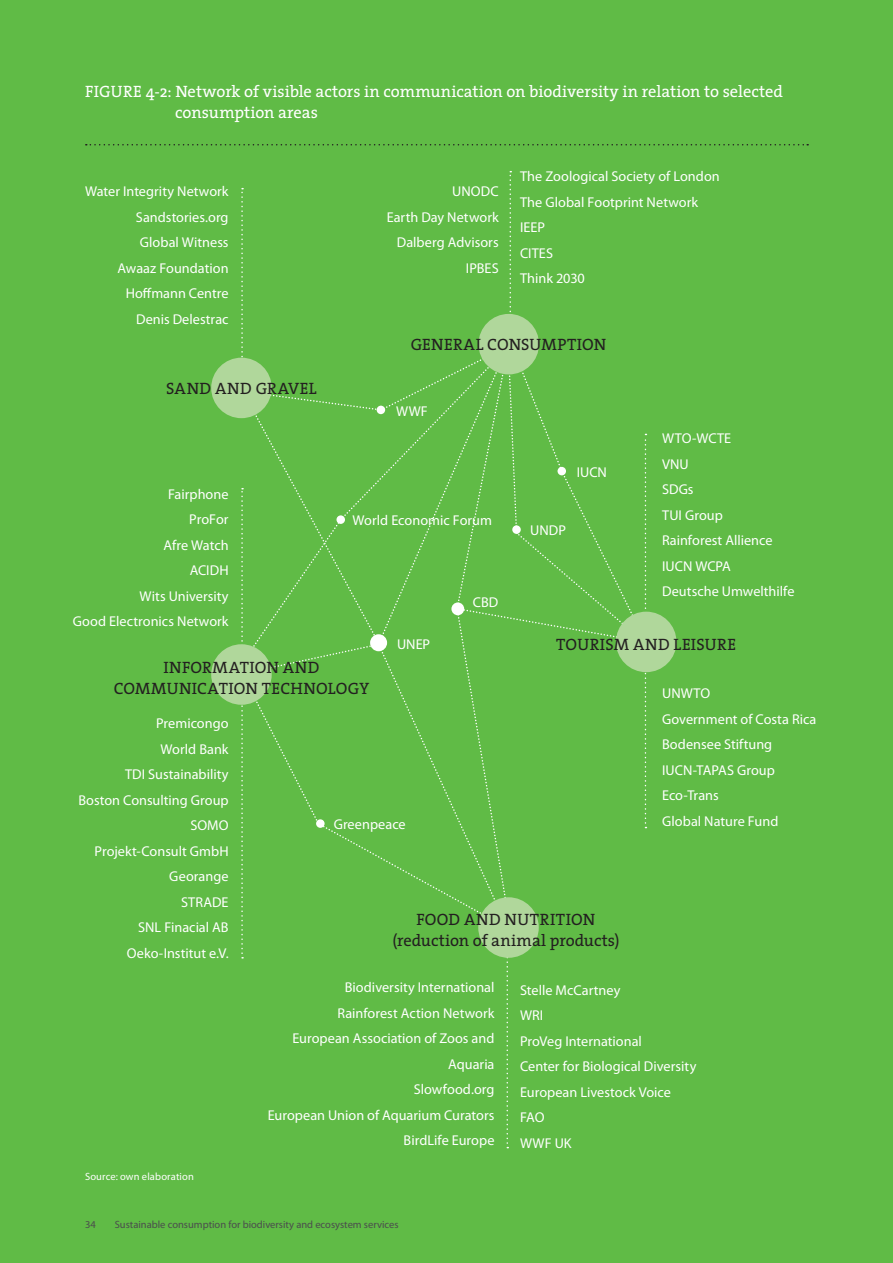
<style>
.page{position:relative;width:893px;height:1263px;background:#60bb46}
.page>*{position:absolute;margin:0;border:0;box-sizing:border-box;transform-origin:0 0}
.t1{font:16.5px "The Serif";letter-spacing:.015em;color:#231f20}
.t2{font:16.5px/21px "The Serif";letter-spacing:-.005em;color:#fff}
.t3{font:14.25px/25.5px "Myriad Pro";color:#fff;text-align:right}
.t4{font:10.5px "Myriad Pro";color:#4b4c4d}
.t5{font:10.5px "Myriad Pro";letter-spacing:.015em;color:#fff}
</style>
<div class="page">
<svg style="left:86px;top:144px;width:722px;height:1px"></svg>
<svg style="left:241px;top:171px;width:407px;height:977px"></svg>
<div style="left:211px;top:358px;width:61px;height:60px;background:#b0d79b;border-radius:50%"></div>
<div style="left:478px;top:314px;width:61px;height:60px;background:#b0d79b;border-radius:50%"></div>
<div style="left:616px;top:612px;width:60px;height:60px;background:#b0d79b;border-radius:50%"></div>
<div style="left:211px;top:644px;width:61px;height:61px;background:#b0d79b;border-radius:50%"></div>
<div style="left:478px;top:897px;width:61px;height:61px;background:#b0d79b;border-radius:50%"></div>
<p class="t2" style="left:175px;top:81px;width:609px;text-indent:-90px">FIGURE 4-2: Network of visible actors in communication on biodiversity in relation to selected consumption areas</p>
<p class="t3" style="left:85px;top:179px;width:145px">Water Integrity Network</p>
<p class="t3" style="left:136px;top:204px;width:94px">Sandstories.org</p>
<p class="t3" style="left:140px;top:230px;width:90px">Global Witness</p>
<p class="t3" style="left:117px;top:255px;width:113px">Awaaz Foundation</p>
<p class="t3" style="left:126px;top:281px;width:104px">Hoffmann Centre</p>
<p class="t3" style="left:136px;top:306px;width:94px">Denis Delestrac</p>
<p class="t1" style="left:166px;top:375px;width:152px">SAND AND GRAVEL</p>
<p class="t3" style="left:168px;top:481px;width:62px">Fairphone</p>
<p class="t3" style="left:189px;top:506px;width:41px">ProFor</p>
<p class="t3" style="left:163px;top:532px;width:67px">Afre Watch</p>
<p class="t3" style="left:190px;top:557px;width:40px">ACIDH</p>
<p class="t3" style="left:140px;top:583px;width:91px">Wits University</p>
<p class="t3" style="left:73px;top:608px;width:157px">Good Electronics Network</p>
<p class="t3" style="left:452px;top:179px;width:48px">UNODC</p>
<p class="t3" style="left:387px;top:204px;width:114px">Earth Day Network</p>
<p class="t3" style="left:397px;top:230px;width:103px">Dalberg Advisors</p>
<p class="t3" style="left:466px;top:255px;width:34px">IPBES</p>
<p class="t3" style="left:520px;top:164px;width:201px">The Zoological Society of London</p>
<p class="t3" style="left:520px;top:189px;width:180px">The Global Footprint Network</p>
<p class="t3" style="left:520px;top:215px;width:26px">IEEP</p>
<p class="t3" style="left:520px;top:240px;width:35px">CITES</p>
<p class="t3" style="left:520px;top:266px;width:66px">Think 2030</p>
<p class="t1" style="left:411px;top:331px;width:197px">GENERAL CONSUMPTION</p>
<p class="t3" style="left:396px;top:399px;width:33px">WWF</p>
<p class="t3" style="left:353px;top:507px;width:141px">World Economic Forum</p>
<p class="t3" style="left:397px;top:631px;width:35px">UNEP</p>
<p class="t3" style="left:473px;top:589px;width:27px">CBD</p>
<p class="t3" style="left:577px;top:459px;width:32px">IUCN</p>
<p class="t3" style="left:530px;top:517px;width:37px">UNDP</p>
<p class="t3" style="left:662px;top:426px;width:71px">WTO-WCTE</p>
<p class="t3" style="left:662px;top:451px;width:28px">VNU</p>
<p class="t3" style="left:662px;top:477px;width:33px">SDGs</p>
<p class="t3" style="left:662px;top:502px;width:62px">TUI Group</p>
<p class="t3" style="left:662px;top:528px;width:112px">Rainforest Allience</p>
<p class="t3" style="left:662px;top:553px;width:70px">IUCN WCPA</p>
<p class="t3" style="left:662px;top:579px;width:134px">Deutsche Umwelthilfe</p>
<p class="t1" style="left:556px;top:630px;width:182px">TOURISM AND LEISURE</p>
<p class="t1" style="left:163px;top:654px;width:158px">INFORMATION AND</p>
<p class="t1" style="left:114px;top:675px;width:257px">COMMUNICATION TECHNOLOGY</p>
<p class="t3" style="left:156px;top:710px;width:74px">Premicongo</p>
<p class="t3" style="left:161px;top:736px;width:70px">World Bank</p>
<p class="t3" style="left:125px;top:761px;width:105px">TDI Sustainability</p>
<p class="t3" style="left:78px;top:787px;width:152px">Boston Consulting Group</p>
<p class="t3" style="left:190px;top:812px;width:40px">SOMO</p>
<p class="t3" style="left:95px;top:838px;width:136px">Projekt-Consult GmbH</p>
<p class="t3" style="left:169px;top:863px;width:61px">Georange</p>
<p class="t3" style="left:181px;top:889px;width:49px">STRADE</p>
<p class="t3" style="left:138px;top:914px;width:92px">SNL Finacial AB</p>
<p class="t3" style="left:127px;top:940px;width:103px">Oeko-Institut e.V.</p>
<p class="t3" style="left:334px;top:811px;width:74px">Greenpeace</p>
<p class="t1" style="left:417px;top:905px;width:180px">FOOD AND NUTRITION</p>
<p class="t1" style="left:392px;top:926px;width:229px">(reduction of animal products)</p>
<p class="t3" style="left:662px;top:681px;width:50px">UNWTO</p>
<p class="t3" style="left:662px;top:706px;width:156px">Government of Costa Rica</p>
<p class="t3" style="left:662px;top:732px;width:112px">Bodensee Stiftung</p>
<p class="t3" style="left:662px;top:757px;width:114px">IUCN-TAPAS Group</p>
<p class="t3" style="left:662px;top:783px;width:58px">Eco-Trans</p>
<p class="t3" style="left:662px;top:808px;width:118px">Global Nature Fund</p>
<p class="t5" style="left:85px;top:1170px;width:110px">Source: own elaboration</p>
<p class="t3" style="left:345px;top:975px;width:151px">Biodiversity International</p>
<p class="t3" style="left:338px;top:1000px;width:158px">Rainforest Action Network</p>
<p class="t3" style="left:292px;top:1026px;width:204px">European Association of Zoos and<br>Aquaria</p>
<p class="t3" style="left:414px;top:1077px;width:82px">Slowfood.org</p>
<p class="t3" style="left:268px;top:1102px;width:228px">European Union of Aquarium Curators</p>
<p class="t3" style="left:404px;top:1127px;width:92px">BirdLife Europe</p>
<p class="t4" style="left:85px;top:1218px;width:12px">34</p>
<p class="t4" style="left:115px;top:1218px;width:285px">Sustainable consumption for biodiversity and ecosystem services</p>
<p class="t3" style="left:520px;top:977px;width:102px">Stelle McCartney</p>
<p class="t3" style="left:520px;top:1002px;width:25px">WRI</p>
<p class="t3" style="left:520px;top:1028px;width:123px">ProVeg International</p>
<p class="t3" style="left:520px;top:1053px;width:178px">Center for Biological Diversity</p>
<p class="t3" style="left:520px;top:1079px;width:152px">European Livestock Voice</p>
<p class="t3" style="left:520px;top:1104px;width:26px">FAO</p>
<p class="t3" style="left:520px;top:1130px;width:53px">WWF UK</p>
</div>
